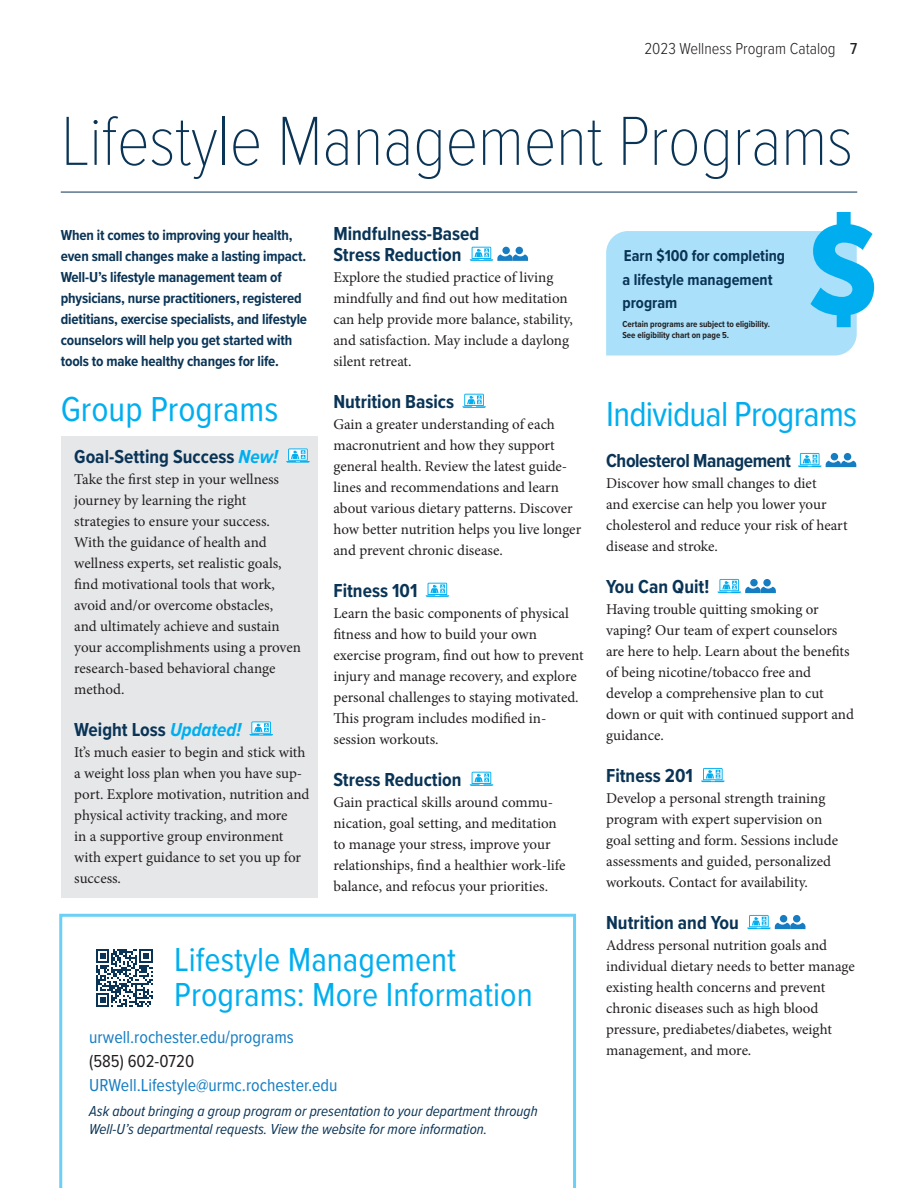
<style>
.page{position:relative;width:918px;height:1188px;background:#fff}
.page>*{position:absolute;margin:0;border:0;box-sizing:border-box;transform-origin:0 0}
.Sidebar{font:132.75px "Proxima Nova Cond Extrabld";color:#00aeef}
.Section_Header{font:100 72px "Proxima Nova Cond";letter-spacing:-.01em;color:#0a3456}
.Header_1{font:36px "Proxima Nova Cond";letter-spacing:-.02em;color:#00aeef}
.Header_1-2{font:36px "Proxima Nova Cond";color:#00aeef}
.Header_1-3{font:34.5px/34.5px "Proxima Nova Cond";color:#00aeef}
.Header_2{font:700 19.5px/21px "Proxima Nova Cond";color:#0a3456}
.Header_2-2{font:700 19.5px "Proxima Nova Cond";letter-spacing:-.02em;color:#0a3456}
.Text{font:700 19.5px "Proxima Nova Cond";color:#0a3456}
.Sidebar-2{font:18px "Proxima Nova Cond";color:#177dc2}
.Sidebar-3{font:18px "Proxima Nova Cond";color:#231f20}
.t1{font:300 16.5px "Proxima Nova Cond";color:#231f20}
.Sidebar-4{font:700 16.35px/23.5px "Proxima Nova Cond";color:#0a3456}
.Text-2{font:15px/21px "Minion Pro";letter-spacing:-.005em;color:#231f20}
.Header_2-3{font:15px/21px "Minion Pro";letter-spacing:-.005em;color:#231f20}
.Sidebar-5{font:700 15px/21px "Proxima Nova Cond";letter-spacing:-.01em;color:#0a3456}
.Sidebar-6{font:italic 15px/18px "Proxima Nova Cond";color:#0a3456}
.Sidebar-7{font:700 9px/10.8px "Proxima Nova Cond";color:#231f20}
.s1{font-weight:500}
.s2{font-style:italic;color:#00aeef}
</style>
<div class="page">
<div style="left:62px;top:436px;width:256px;height:462px;background:#e6e7e9"></div>
<hr style="left:61px;top:192px;width:796px;height:1px;background:#0a3456">
<svg style="left:286px;top:448px;width:24px;height:15px"></svg>
<svg style="left:249px;top:721px;width:24px;height:15px"></svg>
<svg style="left:470px;top:247px;width:58px;height:14px"></svg>
<svg style="left:462px;top:394px;width:24px;height:14px"></svg>
<svg style="left:426px;top:583px;width:23px;height:14px"></svg>
<svg style="left:470px;top:772px;width:23px;height:14px"></svg>
<svg style="left:798px;top:453px;width:58px;height:14px"></svg>
<svg style="left:718px;top:579px;width:58px;height:14px"></svg>
<svg style="left:701px;top:768px;width:24px;height:14px"></svg>
<svg style="left:747px;top:915px;width:58px;height:14px"></svg>
<svg style="left:59px;top:914px;width:517px;height:274px"></svg>
<div style="left:606px;top:231px;width:251px;height:125px;background:#aae0f9"></div>
<div style="left:88px;top:941px;width:73px;height:74px;background:#fff"></div>
<svg style="left:96px;top:949px;width:57px;height:58px"></svg>
<p class="t1" style="left:644px;top:36px;width:214px">2023 Wellness Program Catalog <span class="s1">7</span></p>
<p class="Section_Header" style="left:61px;top:88px;width:794px">Lifestyle Management Programs</p>
<p class="Sidebar-5" style="left:61px;top:224px;width:248px">When it comes to improving your health, even small changes make a lasting impact.<br>Well-U’s lifestyle management team of physicians, nurse practitioners, registered dietitians, exercise specialists, and lifestyle counselors will help you get started with tools to make healthy changes for life.</p>
<p class="Header_1-2" style="left:61px;top:383px;width:219px">Group Programs</p>
<p class="Header_2" style="left:74px;top:445px;width:205px">Goal-Setting Success <span class="s2">New!</span></p>
<p class="Header_2-3" style="left:74px;top:468px;width:228px">Take the first step in your wellness journey by learning the right strategies to ensure your success.<br>With the guidance of health and wellness experts, set realistic goals, find motivational tools that work, avoid and/or overcome obstacles,<br>and ultimately achieve and sustain your accomplishments using a proven research-based behavioral change method.</p>
<p class="Header_2" style="left:74px;top:718px;width:169px">Weight Loss <span class="s2">Updated!</span></p>
<p class="Text-2" style="left:74px;top:741px;width:237px">It’s much easier to begin and stick with a weight loss plan when you have sup&shy;port. Explore motivation, nutrition and physical activity tracking, and more<br>in a supportive group environment with expert guidance to set you up for success.</p>
<p class="Header_2" style="left:333px;top:222px;width:147px">Mindfulness-Based<br>Stress Reduction</p>
<p class="Text-2" style="left:333px;top:267px;width:241px">Explore the studied practice of living mindfully and find out how meditation can help provide more balance, stability, and satisfaction. May include a daylong silent retreat.</p>
<p class="Text" style="left:333px;top:387px;width:122px">Nutrition Basics</p>
<p class="Text-2" style="left:333px;top:414px;width:249px">Gain a greater understanding of each macronutrient and how they support general health. Review the latest guide&shy;lines and recommendations and learn about various dietary patterns. Discover how better nutrition helps you live longer and prevent chronic disease.</p>
<p class="Header_2" style="left:333px;top:579px;width:86px">Fitness 101</p>
<p class="Text-2" style="left:333px;top:603px;width:252px">Learn the basic components of physical fitness and how to build your own exercise program, find out how to prevent injury and manage recovery, and explore personal challenges to staying motivated.<br>This program includes modified in&shy;session workouts.</p>
<p class="Header_2" style="left:333px;top:768px;width:130px">Stress Reduction</p>
<p class="Text-2" style="left:333px;top:792px;width:234px">Gain practical skills around commu&shy;nication, goal setting, and meditation to manage your stress, improve your relationships, find a healthier work-life balance, and refocus your priorities.</p>
<p class="Header_1-3" style="left:174px;top:941px;width:360px">Lifestyle Management<br>Programs: More Information</p>
<p class="Sidebar-2" style="left:89px;top:1024px;width:206px">urwell.rochester.edu/programs</p>
<p class="Sidebar-3" style="left:89px;top:1048px;width:107px">(585) 602-0720</p>
<p class="Sidebar-2" style="left:89px;top:1072px;width:250px">URWell.Lifestyle@urmc.rochester.edu</p>
<p class="Sidebar-6" style="left:89px;top:1101px;width:450px">Ask about bringing a group program or presentation to your department through<br>Well-U’s departmental requests. View the website for more information.</p>
<p class="Sidebar-4" style="left:622px;top:244px;width:164px">Earn $100 for completing a lifestyle management program</p>
<p class="Sidebar-7" style="left:622px;top:319px;width:149px">Certain programs are subject to eligibility.<br>See eligibility chart on page 5.</p>
<p class="Sidebar" style="left:808px;top:172px;width:70px">$</p>
<p class="Header_1" style="left:606px;top:387px;width:253px">Individual Programs</p>
<p class="Header_2-2" style="left:606px;top:446px;width:186px">Cholesterol Management</p>
<p class="Text-2" style="left:606px;top:473px;width:243px">Discover how small changes to diet<br>and exercise can help you lower your cholesterol and reduce your risk of heart disease and stroke.</p>
<p class="Header_2" style="left:606px;top:576px;width:105px">You Can Quit!</p>
<p class="Text-2" style="left:606px;top:599px;width:249px">Having trouble quitting smoking or vaping? Our team of expert counselors are here to help. Learn about the benefits of being nicotine/tobacco free and develop a comprehensive plan to cut down or quit with continued support and guidance.</p>
<p class="Header_2" style="left:606px;top:765px;width:88px">Fitness 201</p>
<p class="Text-2" style="left:606px;top:788px;width:233px">Develop a personal strength training program with expert supervision on goal setting and form. Sessions include assessments and guided, personalized workouts. Contact for availability.</p>
<p class="Header_2" style="left:606px;top:912px;width:134px">Nutrition and You</p>
<p class="Text-2" style="left:606px;top:935px;width:250px">Address personal nutrition goals and individual dietary needs to better manage existing health concerns and prevent chronic diseases such as high blood pressure, prediabetes/diabetes, weight management, and more.</p>
</div>
